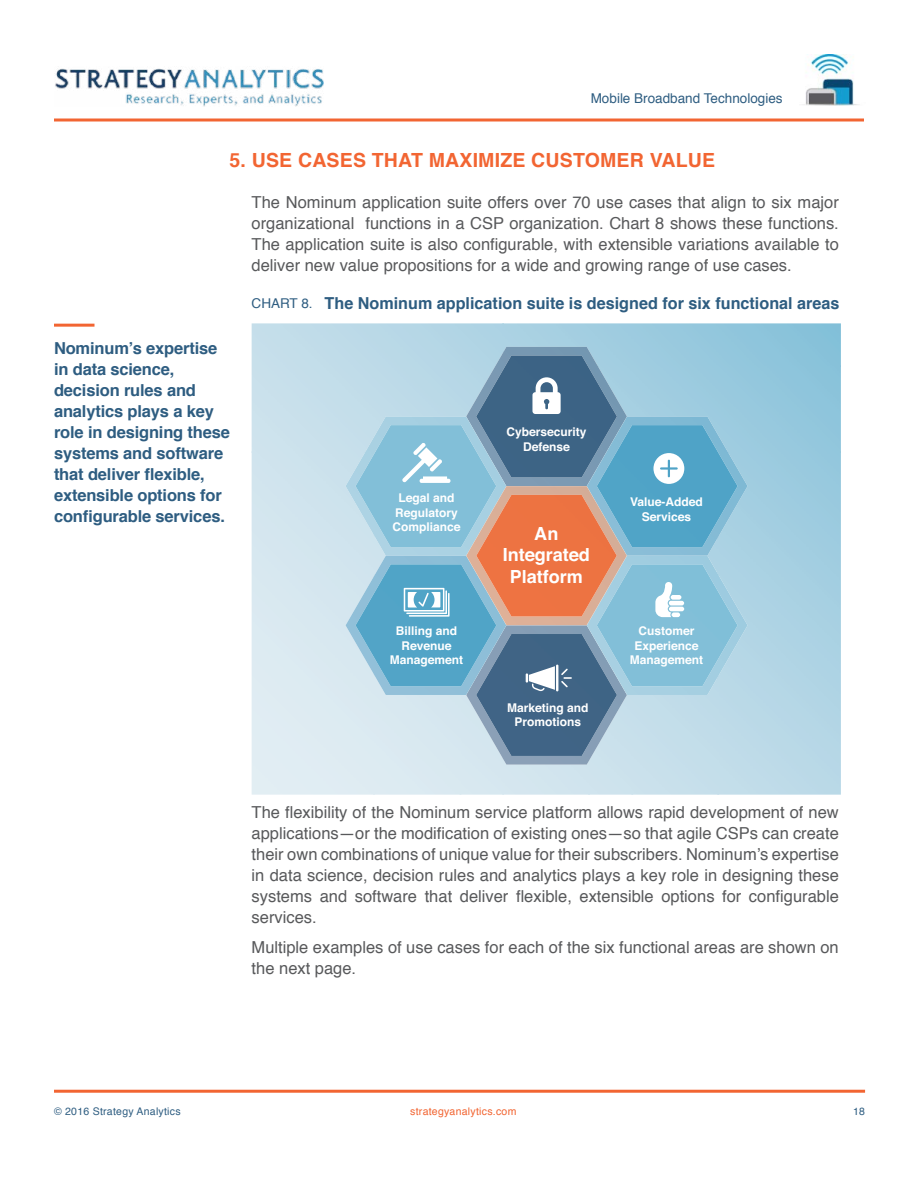
<style>
.page{position:relative;width:918px;height:1188px;background:#fff}
.page>*{position:absolute;margin:0;border:0;box-sizing:border-box;transform-origin:0 0}
.t1{font:700 19.5px "Helvetica";letter-spacing:.01em;color:#f26532}
.t2{font:700 18px/21.6px "Helvetica";color:#fff;text-align:center}
.t3{font:16.5px/21px "Helvetica";color:#58595b;text-align:justify}
.t4{font:700 16.5px/21px "Helvetica";letter-spacing:-.01em;color:#2e5d81}
.t5{font:13.5px "Helvetica";color:#2e5d81}
.t6{font:700 12px/14.4px "Helvetica";color:#fff;text-align:center}
.t7{font:10.5px "Helvetica";letter-spacing:.025em;color:#2e5d81}
.t8{font:10.5px "Helvetica";letter-spacing:.025em;color:#f26532}
.s1{font-weight:400;font-size:13.5px}
</style>
<div class="page">
<img style="left:55px;top:68px;width:269px;height:39px">
<img style="left:803px;top:54px;width:56px;height:51px">
<svg style="left:54px;top:118px;width:810px;height:4px;background:#f58b65"></svg>
<hr style="left:54px;top:1090px;width:811px;height:3px;background:#f26532">
<img style="left:627px;top:365px;width:214px;height:86px">
<img style="left:466px;top:347px;width:161px;height:418px">
<img style="left:476px;top:356px;width:141px;height:121px">
<img style="left:587px;top:416px;width:161px;height:279px">
<img style="left:597px;top:425px;width:141px;height:122px">
<img style="left:346px;top:416px;width:160px;height:279px">
<img style="left:356px;top:425px;width:140px;height:122px">
<img style="left:476px;top:634px;width:141px;height:122px">
<img style="left:356px;top:564px;width:140px;height:122px">
<img style="left:597px;top:564px;width:141px;height:122px">
<img style="left:476px;top:495px;width:141px;height:121px">
<img style="left:652px;top:582px;width:3px;height:35px">
<svg style="left:655px;top:582px;width:29px;height:35px"></svg>
<img style="left:409px;top:617px;width:27px;height:8px">
<hr style="left:420px;top:479px;width:31px;height:4px;background:#f6fafc;border-radius:2px">
<svg style="left:402px;top:443px;width:40px;height:39px"></svg>
<svg style="left:532px;top:377px;width:29px;height:37px"></svg>
<hr style="left:556px;top:665px;width:2px;height:26px;background:#fff">
<svg style="left:526px;top:666px;width:29px;height:26px"></svg>
<svg style="left:561px;top:669px;width:11px;height:18px"></svg>
<svg style="left:404px;top:588px;width:46px;height:29px"></svg>
<svg style="left:653px;top:453px;width:31px;height:31px"></svg>
<hr style="left:54px;top:324px;width:40px;height:3px;background:#f26532">
<p class="t5" style="left:591px;top:88px;width:193px">Mobile Broadband Technologies</p>
<p class="t1" style="left:230px;top:144px;width:487px">5. USE CASES THAT MAXIMIZE CUSTOMER VALUE</p>
<p class="t3" style="left:252px;top:192px;width:589px">The Nominum application suite offers over 70 use cases that align to six major organizational functions in a CSP organization. Chart 8 shows these functions.<br>The application suite is also configurable, with extensible variations available to deliver new value propositions for a wide and growing range of use cases.</p>
<p class="t4" style="left:54px;top:338px;width:178px">Nominum’s expertise in data science, decision rules and analytics plays a key role in designing these systems and software that deliver flexible, extensible options for configurable services.</p>
<p class="t4" style="left:252px;top:293px;width:589px"><span class="s1">CHART 8.</span> The Nominum application suite is designed for six functional areas</p>
<p class="t6" style="left:392px;top:491px;width:70px">Legal and<br>Regulatory<br>Compliance</p>
<p class="t6" style="left:390px;top:624px;width:75px">Billing and<br>Revenue<br>Management</p>
<p class="t6" style="left:506px;top:425px;width:82px">Cybersecurity<br>Defense</p>
<p class="t2" style="left:503px;top:523px;width:89px">An<br>Integrated<br>Platform</p>
<p class="t6" style="left:507px;top:700px;width:83px">Marketing and<br>Promotions</p>
<p class="t6" style="left:630px;top:495px;width:74px">Value-Added<br>Services</p>
<p class="t6" style="left:630px;top:624px;width:75px">Customer<br>Experience<br>Management</p>
<p class="t3" style="left:252px;top:802px;width:589px">The flexibility of the Nominum service platform allows rapid development of new applications—or the modification of existing ones—so that agile CSPs can create their own combinations of unique value for their subscribers. Nominum’s expertise in data science, decision rules and analytics plays a key role in designing these systems and software that deliver flexible, extensible options for configurable services.</p>
<p class="t3" style="left:252px;top:937px;width:589px">Multiple examples of use cases for each of the six functional areas are shown on the next page.</p>
<p class="t7" style="left:54px;top:1103px;width:128px">© 2016 Strategy Analytics</p>
<p class="t8" style="left:410px;top:1103px;width:108px">strategyanalytics.com</p>
<p class="t7" style="left:853px;top:1103px;width:13px">18</p>
</div>
